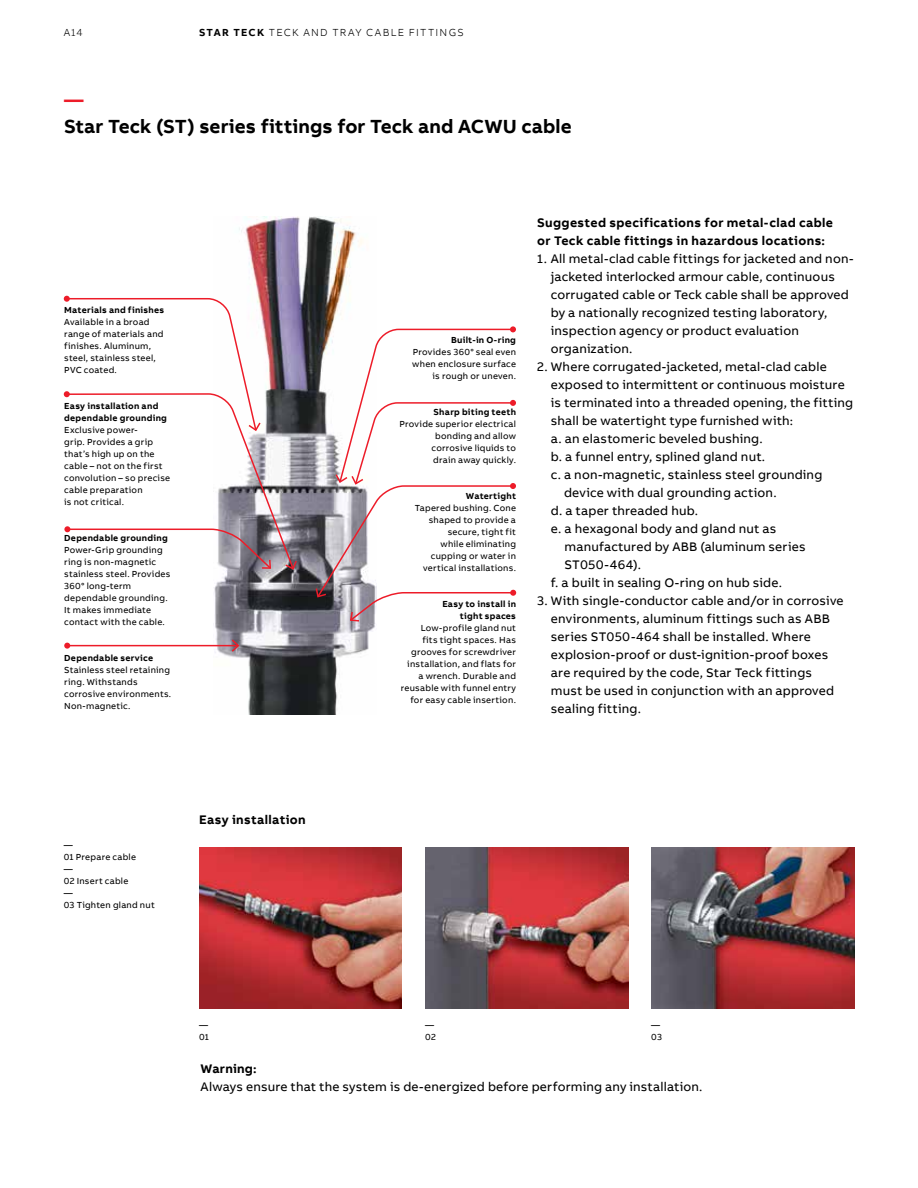
<style>
.page{position:relative;width:918px;height:1188px;background:#fff}
.page>*{position:absolute;margin:0;border:0;box-sizing:border-box;transform-origin:0 0}
.t1{font:700 19.5px "AB Bvoice";letter-spacing:.005em;color:#000}
.t2{font:700 19.5px "AB Bvoice";color:#ed1c29}
.t3{font:12.75px/18px "AB Bvoice";letter-spacing:.015em;color:#000}
.t4{font:700 12.75px/18px "AB Bvoice";letter-spacing:.03em;color:#000}
.t5{font:300 10.5px "AB Bvoice";letter-spacing:.12em;color:#000}
.t6{font:9px/12px "AB Bvoice";letter-spacing:.025em;color:#000}
.t7{font:700 9px/12px "AB Bvoice";letter-spacing:.03em;color:#000;text-align:right}
.s1{font-weight:700}
</style>
<div class="page">
<img style="left:213px;top:217px;width:162px;height:498px">
<hr style="left:67px;top:645px;width:171px;height:1px;background:#ed1c29">
<svg style="left:64px;top:643px;width:6px;height:6px"></svg>
<svg style="left:230px;top:638px;width:10px;height:15px"></svg>
<svg style="left:315px;top:326px;width:201px;height:296px"></svg>
<img style="left:199px;top:847px;width:203px;height:161px">
<img style="left:425px;top:847px;width:203px;height:161px">
<img style="left:651px;top:847px;width:203px;height:161px">
<svg style="left:64px;top:296px;width:234px;height:275px"></svg>
<p class="t5" style="left:64px;top:26px;width:20px">A14</p>
<p class="t5" style="left:199px;top:26px;width:266px"><span class="s1">STAR TECK</span> TECK AND TRAY CABLE FITTINGS</p>
<h1 class="t2" style="left:64px;top:87px;width:21px">—</h1>
<h1 class="t1" style="left:64px;top:114px;width:509px">Star Teck (ST) series fittings for Teck and ACWU cable</h1>
<p class="t7" style="left:64px;top:304px;width:101px">Materials and finishes</p>
<p class="t6" style="left:64px;top:316px;width:101px">Available in a broad range of materials and finishes. Aluminum, steel, stainless steel,<br>PVC coated.</p>
<p class="t7" style="left:64px;top:400px;width:104px;text-align:left">Easy installation and dependable grounding</p>
<p class="t6" style="left:64px;top:424px;width:107px">Exclusive power-<br>grip. Provides a grip that’s high up on the cable – not on the first convolution – so precise cable preparation<br>is not critical.</p>
<p class="t7" style="left:64px;top:532px;width:105px">Dependable grounding</p>
<p class="t6" style="left:64px;top:544px;width:108px">Power-Grip grounding ring is non-magnetic stainless steel. Provides<br>360° long-term dependable grounding.<br>It makes immediate contact with the cable.</p>
<p class="t7" style="left:64px;top:652px;width:90px">Dependable service</p>
<p class="t6" style="left:64px;top:664px;width:109px">Stainless steel retaining ring. Withstands corrosive environments.<br>Non-magnetic.</p>
<p class="t6" style="left:64px;top:839px;width:93px">—<br>01 Prepare cable<br>—<br>02 Insert cable<br>—<br>03 Tighten gland nut</p>
<p class="t4" style="left:199px;top:811px;width:108px">Easy installation</p>
<p class="t7" style="left:451px;top:334px;width:66px">Built-in O-ring</p>
<p class="t6" style="left:412px;top:346px;width:105px;text-align:right">Provides 360° seal even when enclosure surface is rough or uneven.</p>
<p class="t7" style="left:434px;top:406px;width:84px">Sharp biting teeth</p>
<p class="t6" style="left:400px;top:418px;width:118px;text-align:right">Provide superior electrical bonding and allow corrosive liquids to<br>drain away quickly.</p>
<p class="t7" style="left:466px;top:490px;width:52px">Watertight</p>
<p class="t6" style="left:415px;top:502px;width:103px;text-align:right">Tapered bushing. Cone shaped to provide a secure, tight fit<br>while eliminating cupping or water in vertical installations.</p>
<p class="t7" style="left:442px;top:598px;width:75px">Easy to install in tight spaces</p>
<p class="t6" style="left:401px;top:622px;width:117px;text-align:right">Low-profile gland nut<br>fits tight spaces. Has grooves for screwdriver installation, and flats for a wrench. Durable and reusable with funnel entry for easy cable insertion.</p>
<p class="t4" style="left:537px;top:214px;width:297px">Suggested specifications for metal-clad cable or Teck cable fittings in hazardous locations:</p>
<p class="t3" style="left:551px;top:250px;width:304px;text-indent:-14px">1. All metal-clad cable fittings for jacketed and non&shy;jacketed interlocked armour cable, continuous corrugated cable or Teck cable shall be approved by a nationally recognized testing laboratory, inspection agency or product evaluation organization.</p>
<p class="t3" style="left:537px;top:358px;width:291px">2. Where corrugated-jacketed, metal-clad cable</p>
<p class="t3" style="left:551px;top:376px;width:295px">exposed to intermittent or continuous moisture</p>
<p class="t3" style="left:551px;top:394px;width:304px">is terminated into a threaded opening, the fitting</p>
<p class="t3" style="left:551px;top:412px;width:244px">shall be watertight type furnished with:</p>
<p class="t3" style="left:551px;top:430px;width:213px">a. an elastomeric beveled bushing.</p>
<p class="t3" style="left:551px;top:448px;width:216px">b. a funnel entry, splined gland nut.</p>
<p class="t3" style="left:551px;top:466px;width:273px">c. a non-magnetic, stainless steel grounding</p>
<p class="t3" style="left:564px;top:484px;width:214px">device with dual grounding action.</p>
<p class="t3" style="left:551px;top:502px;width:149px">d. a taper threaded hub.</p>
<p class="t3" style="left:551px;top:520px;width:227px">e. a hexagonal body and gland nut as</p>
<p class="t3" style="left:564px;top:538px;width:243px">manufactured by ABB (aluminum series</p>
<p class="t3" style="left:564px;top:556px;width:78px">ST050-464).</p>
<p class="t3" style="left:551px;top:574px;width:233px">f. a built in sealing O-ring on hub side.</p>
<p class="t3" style="left:551px;top:592px;width:294px;text-indent:-14px">3. With single-conductor cable and/or in corrosive environments, aluminum fittings such as ABB series ST050-464 shall be installed. Where explosion-proof or dust-ignition-proof boxes are required by the code, Star Teck fittings must be used in conjunction with an approved sealing fitting.</p>
<p class="t6" style="left:199px;top:1019px;width:11px">—<br>01</p>
<p class="t6" style="left:425px;top:1019px;width:12px">—<br>02</p>
<p class="t6" style="left:651px;top:1019px;width:12px">—<br>03</p>
<p class="t4" style="left:201px;top:1060px;width:58px">Warning:</p>
<p class="t3" style="left:201px;top:1078px;width:503px">Always ensure that the system is de-energized before performing any installation.</p>
</div>
